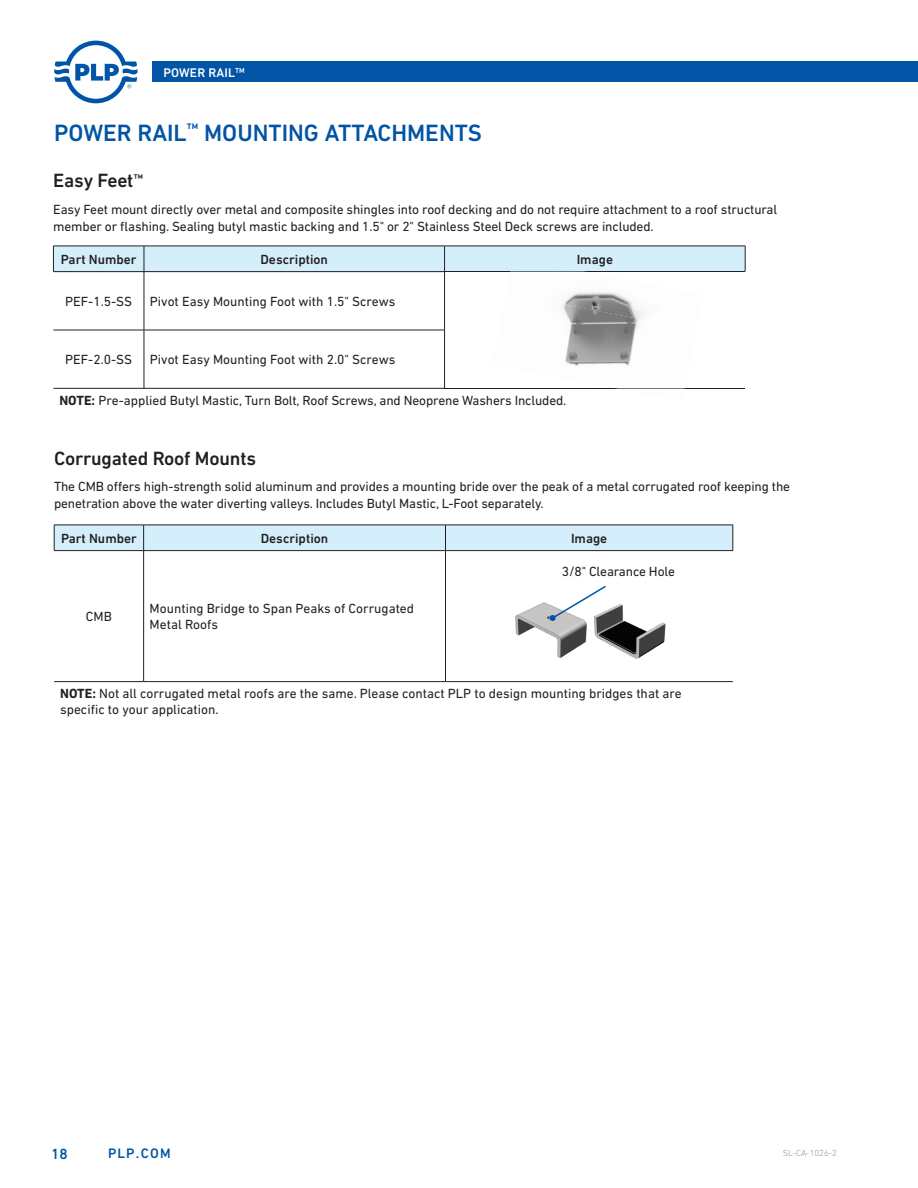
<style>
.page{position:relative;width:918px;height:1188px;background:#fff}
.page>*{position:absolute;margin:0;border:0;box-sizing:border-box;transform-origin:0 0}
.t1{font:500 24px "DIN Next LT Pro";color:#0154a6}
.t2{font:500 19.5px "DIN Next LT Pro";letter-spacing:-.01em;color:#231f20}
.t3{font:500 15px "DIN Next LT Pro";color:#0154a6}
.t4{font:500 13.95px "DIN Next LT Pro";letter-spacing:.08em;color:#0154a6}
.t5{font:13.5px/17.2px "DIN Next LT Pro";letter-spacing:-.01em;color:#231f20}
.t6{font:500 13.5px "DIN Next LT Pro";color:#231f20}
.t7{font:500 12.75px "DIN Next LT Pro";letter-spacing:.01em;color:#fff}
.t8{font:300 9px "DIN Next LT Pro";color:#939598}
.s1{font-weight:700}
</style>
<div class="page">
<div style="left:152px;top:62px;width:766px;height:20px;background:#0154a6"></div>
<svg style="left:54px;top:41px;width:84px;height:62px"></svg>
<hr style="left:144px;top:272px;width:1px;height:58px;background:#231f20">
<hr style="left:53px;top:330px;width:91px;height:1px;background:#231f20">
<hr style="left:144px;top:330px;width:301px;height:1px;background:#231f20">
<hr style="left:144px;top:330px;width:1px;height:58px;background:#231f20">
<hr style="left:53px;top:388px;width:91px;height:1px;background:#231f20">
<hr style="left:144px;top:388px;width:301px;height:1px;background:#231f20">
<hr style="left:445px;top:388px;width:300px;height:1px;background:#231f20">
<svg style="left:53px;top:246px;width:693px;height:26px;background:#c9e3ee"></svg>
<hr style="left:444px;top:272px;width:1px;height:58px;background:#231f20">
<hr style="left:444px;top:330px;width:1px;height:58px;background:#231f20">
<img style="left:510px;top:257px;width:75px;height:14px">
<img style="left:565px;top:330px;width:71px;height:59px">
<img style="left:563px;top:292px;width:83px;height:38px">
<img style="left:614px;top:388px;width:71px;height:1px">
<img style="left:510px;top:271px;width:77px;height:1px">
<hr style="left:143px;top:551px;width:1px;height:130px;background:#231f20">
<hr style="left:54px;top:681px;width:90px;height:1px;background:#231f20">
<hr style="left:144px;top:681px;width:302px;height:1px;background:#231f20">
<hr style="left:446px;top:681px;width:287px;height:1px;background:#231f20">
<svg style="left:54px;top:525px;width:680px;height:26px;background:#cae3ef"></svg>
<hr style="left:445px;top:551px;width:1px;height:130px;background:#231f20">
<img style="left:515px;top:602px;width:151px;height:57px">
<svg style="left:550px;top:585px;width:58px;height:36px"></svg>
<p class="t7" style="left:164px;top:65px;width:83px">POWER RAIL<sup>TM</sup></p>
<h1 class="t1" style="left:54px;top:119px;width:429px">POWER RAIL<sup>™</sup> MOUNTING ATTACHMENTS</h1>
<h2 class="t2" style="left:53px;top:169px;width:91px">Easy Feet<sup>™</sup></h2>
<p class="t5" style="left:53px;top:200px;width:725px">Easy Feet mount directly over metal and composite shingles into roof decking and do not require attachment to a roof structural member or flashing. Sealing butyl mastic backing and 1.5" or 2" Stainless Steel Deck screws are included.</p>
<p class="t6" style="left:61px;top:251px;width:77px">Part Number</p>
<p class="t6" style="left:261px;top:251px;width:69px">Description</p>
<p class="t6" style="left:577px;top:251px;width:38px">Image</p>
<p class="t5" style="left:65px;top:292px;width:69px">PEF-1.5-SS</p>
<p class="t5" style="left:150px;top:292px;width:247px">Pivot Easy Mounting Foot with 1.5" Screws</p>
<p class="t5" style="left:65px;top:351px;width:69px">PEF-2.0-SS</p>
<p class="t5" style="left:150px;top:351px;width:247px">Pivot Easy Mounting Foot with 2.0" Screws</p>
<p class="t5" style="left:59px;top:391px;width:509px"><span class="s1">NOTE:</span> Pre-applied Butyl Mastic, Turn Bolt, Roof Screws, and Neoprene Washers Included.</p>
<h2 class="t2" style="left:54px;top:447px;width:204px">Corrugated Roof Mounts</h2>
<p class="t5" style="left:54px;top:478px;width:738px">The CMB offers high-strength solid aluminum and provides a mounting bride over the peak of a metal corrugated roof keeping the penetration above the water diverting valleys. Includes Butyl Mastic, L-Foot separately.</p>
<p class="t6" style="left:61px;top:530px;width:77px">Part Number</p>
<p class="t6" style="left:261px;top:530px;width:69px">Description</p>
<p class="t6" style="left:571px;top:530px;width:38px">Image</p>
<p class="t5" style="left:86px;top:608px;width:27px">CMB</p>
<p class="t5" style="left:150px;top:600px;width:266px;line-height:16.5px">Mounting Bridge to Span Peaks of Corrugated<br>Metal Roofs</p>
<p class="t5" style="left:562px;top:562px;width:115px">3/8" Clearance Hole</p>
<p class="t5" style="left:60px;top:685px;width:623px;line-height:16.5px"><span class="s1">NOTE:</span> Not all corrugated metal roofs are the same. Please contact PLP to design mounting bridges that are specific to your application.</p>
<p class="t3" style="left:51px;top:1145px;width:18px">18</p>
<p class="t4" style="left:108px;top:1145px;width:64px">PLP.COM</p>
<p class="t8" style="left:783px;top:1148px;width:56px">SL-CA-1026-2</p>
</div>
